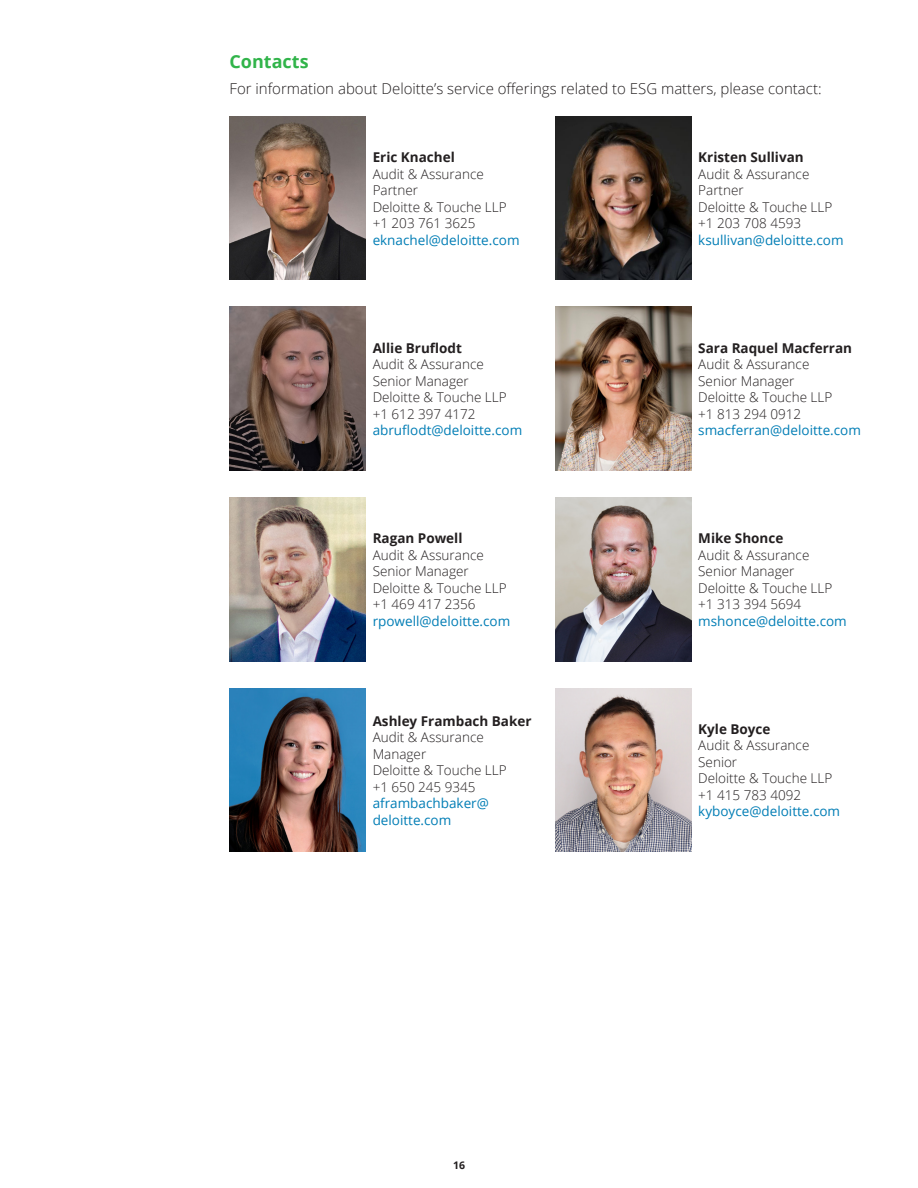
<style>
.page{position:relative;width:918px;height:1188px;background:#fff}
.page>*{position:absolute;margin:0;border:0;box-sizing:border-box;transform-origin:0 0}
.t1{font:700 18px "Open Sans";color:#31b44a}
.t2{font:300 15px "Open Sans";color:#231f20}
.t3{font:300 13.5px/16.5px "Open Sans";color:#231f20}
.t4{font:13.5px/16.5px "Open Sans";color:#007db5}
.t5{font:700 13.5px "Open Sans";color:#231f20}
.t6{font:700 10.5px "Open Sans";color:#231f20}
</style>
<div class="page">
<img style="left:230px;top:116px;width:136px;height:164px">
<img style="left:555px;top:116px;width:136px;height:164px">
<img style="left:230px;top:307px;width:136px;height:164px">
<img style="left:555px;top:307px;width:136px;height:164px">
<img style="left:230px;top:498px;width:136px;height:163px">
<img style="left:555px;top:498px;width:136px;height:163px">
<img style="left:230px;top:688px;width:136px;height:164px">
<img style="left:555px;top:688px;width:136px;height:164px">
<h1 class="t1" style="left:230px;top:49px;width:81px">Contacts</h1>
<p class="t2" style="left:230px;top:78px;width:594px">For information about Deloitte’s service offerings related to ESG matters, please contact:</p>
<p class="t5" style="left:373px;top:148px;width:84px">Eric Knachel</p>
<p class="t3" style="left:373px;top:165px;width:136px">Audit &amp; Assurance<br>Partner<br>Deloitte &amp; Touche LLP +1 203 761 3625</p>
<p class="t4" style="left:373px;top:231px;width:148px">eknachel@deloitte.com</p>
<p class="t5" style="left:373px;top:338px;width:91px">Allie Bruflodt</p>
<p class="t3" style="left:373px;top:356px;width:136px">Audit &amp; Assurance<br>Senior Manager<br>Deloitte &amp; Touche LLP +1 612 397 4172</p>
<p class="t4" style="left:373px;top:422px;width:151px">abruflodt@deloitte.com</p>
<p class="t5" style="left:373px;top:529px;width:91px">Ragan Powell</p>
<p class="t3" style="left:373px;top:546px;width:136px">Audit &amp; Assurance<br>Senior Manager<br>Deloitte &amp; Touche LLP +1 469 417 2356</p>
<p class="t4" style="left:373px;top:612px;width:139px">rpowell@deloitte.com</p>
<p class="t5" style="left:373px;top:711px;width:160px">Ashley Frambach Baker</p>
<p class="t3" style="left:373px;top:729px;width:136px">Audit &amp; Assurance<br>Manager<br>Deloitte &amp; Touche LLP +1 650 245 9345</p>
<p class="t4" style="left:373px;top:795px;width:118px">aframbachbaker@ deloitte.com</p>
<p class="t6" style="left:453px;top:1158px;width:13px">16</p>
<p class="t5" style="left:698px;top:148px;width:107px">Kristen Sullivan</p>
<p class="t3" style="left:698px;top:165px;width:136px">Audit &amp; Assurance<br>Partner<br>Deloitte &amp; Touche LLP +1 203 708 4593</p>
<p class="t4" style="left:698px;top:231px;width:147px">ksullivan@deloitte.com</p>
<p class="t5" style="left:698px;top:338px;width:155px">Sara Raquel Macferran</p>
<p class="t3" style="left:698px;top:356px;width:136px">Audit &amp; Assurance<br>Senior Manager<br>Deloitte &amp; Touche LLP +1 813 294 0912</p>
<p class="t4" style="left:698px;top:422px;width:164px">smacferran@deloitte.com</p>
<p class="t5" style="left:698px;top:529px;width:87px">Mike Shonce</p>
<p class="t3" style="left:698px;top:546px;width:136px">Audit &amp; Assurance<br>Senior Manager<br>Deloitte &amp; Touche LLP +1 313 394 5694</p>
<p class="t4" style="left:698px;top:612px;width:150px">mshonce@deloitte.com</p>
<p class="t5" style="left:698px;top:719px;width:74px">Kyle Boyce</p>
<p class="t3" style="left:698px;top:737px;width:136px">Audit &amp; Assurance<br>Senior<br>Deloitte &amp; Touche LLP +1 415 783 4092</p>
<p class="t4" style="left:698px;top:803px;width:143px">kyboyce@deloitte.com</p>
</div>
